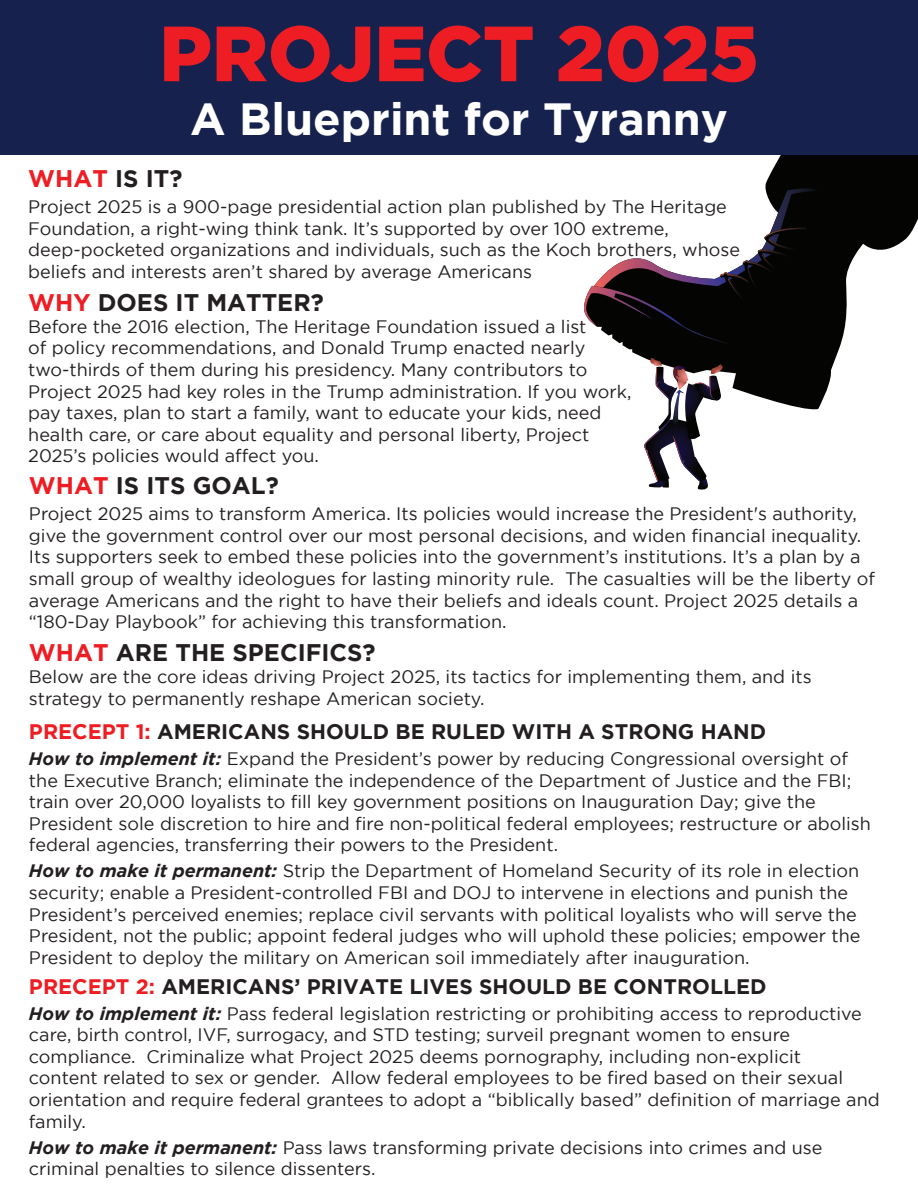
<style>
.page{position:relative;width:918px;height:1188px;background:#fff}
.page>*{position:absolute;margin:0;border:0;box-sizing:border-box;transform-origin:0 0}
.t1{font:900 78px "Gotham";color:#ee1d23}
.t2{font:700 45px "Gotham";color:#fff}
.t3{font:700 24px "Gotham";color:#231f20}
.t4{font:700 21px "Gotham";color:#231f20}
.t5{font:18px/21.6px "Gotham";color:#231f20}
.s1{color:#ee1d23}
.s2{font-weight:700;font-style:italic}
</style>
<div class="page">
<div style="left:0;top:0;width:918px;height:155px;background:#16224d"></div>
<svg style="left:625px;top:155px;width:293px;height:255px"></svg>
<svg style="left:584px;top:188px;width:236px;height:159px"></svg>
<svg style="left:644px;top:358px;width:79px;height:132px"></svg>
<h1 class="t1" style="left:159px;top:9px;width:601px">PROJECT 2025</h1>
<h2 class="t2" style="left:190px;top:93px;width:539px">A Blueprint for Tyranny</h2>
<h3 class="t3" style="left:28px;top:165px;width:156px"><span class="s1">WHAT</span> IS IT?</h3>
<p class="t5" style="left:28px;top:196px;width:713px">Project 2025 is a 900-page presidential action plan published by The Heritage Foundation, a right-wing think tank. It’s supported by over 100 extreme, deep-pocketed organizations and individuals, such as the Koch brothers, whose beliefs and interests aren’t shared by average Americans</p>
<h3 class="t3" style="left:28px;top:289px;width:297px"><span class="s1">WHY</span> DOES IT MATTER?</h3>
<p class="t5" style="left:28px;top:315px;width:605px">Before the 2016 election, The Heritage Foundation issued a list<br>of policy recommendations, and Donald Trump enacted nearly two-thirds of them during his presidency. Many contributors to Project 2025 had key roles in the Trump administration. If you work, pay taxes, plan to start a family, want to educate your kids, need health care, or care about equality and personal liberty, Project 2025’s policies would affect you.</p>
<h3 class="t3" style="left:29px;top:472px;width:251px"><span class="s1">WHAT</span> IS ITS GOAL?</h3>
<p class="t5" style="left:29px;top:503px;width:848px">Project 2025 aims to transform America. Its policies would increase the President's authority, give the government control over our most personal decisions, and widen financial inequality.<br>Its supporters seek to embed these policies into the government’s institutions. It’s a plan by a small group of wealthy ideologues for lasting minority rule. The casualties will be the liberty of average Americans and the right to have their beliefs and ideals count. Project 2025 details a “180-Day Playbook” for achieving this transformation.</p>
<h3 class="t3" style="left:29px;top:639px;width:348px"><span class="s1">WHAT</span> ARE THE SPECIFICS?</h3>
<p class="t5" style="left:29px;top:666px;width:784px">Below are the core ideas driving Project 2025, its tactics for implementing them, and its strategy to permanently reshape American society.</p>
<p class="t4" style="left:29px;top:719px;width:739px"><span class="s1">PRECEPT 1:</span> AMERICANS SHOULD BE RULED WITH A STRONG HAND</p>
<p class="t5" style="left:29px;top:748px;width:844px"><span class="s2">How to implement it:</span> Expand the President’s power by reducing Congressional oversight of the Executive Branch; eliminate the independence of the Department of Justice and the FBI; train over 20,000 loyalists to fill key government positions on Inauguration Day; give the President sole discretion to hire and fire non-political federal employees; restructure or abolish federal agencies, transferring their powers to the President.</p>
<p class="t5" style="left:29px;top:860px;width:833px"><span class="s2">How to make it permanent:</span> Strip the Department of Homeland Security of its role in election security; enable a President-controlled FBI and DOJ to intervene in elections and punish the President’s perceived enemies; replace civil servants with political loyalists who will serve the President, not the public; appoint federal judges who will uphold these policies; empower the President to deploy the military on American soil immediately after inauguration.</p>
<p class="t4" style="left:29px;top:974px;width:739px"><span class="s1">PRECEPT 2:</span> AMERICANS’ PRIVATE LIVES SHOULD BE CONTROLLED</p>
<p class="t5" style="left:29px;top:1002px;width:852px"><span class="s2">How to implement it:</span> Pass federal legislation restricting or prohibiting access to reproductive care, birth control, IVF, surrogacy, and STD testing; surveil pregnant women to ensure compliance. Criminalize what Project 2025 deems pornography, including non-explicit<br>content related to sex or gender. Allow federal employees to be fired based on their sexual orientation and require federal grantees to adopt a “biblically based” definition of marriage and family.</p>
<p class="t5" style="left:29px;top:1136px;width:795px"><span class="s2">How to make it permanent:</span> Pass laws transforming private decisions into crimes and use criminal penalties to silence dissenters.</p>
</div>
